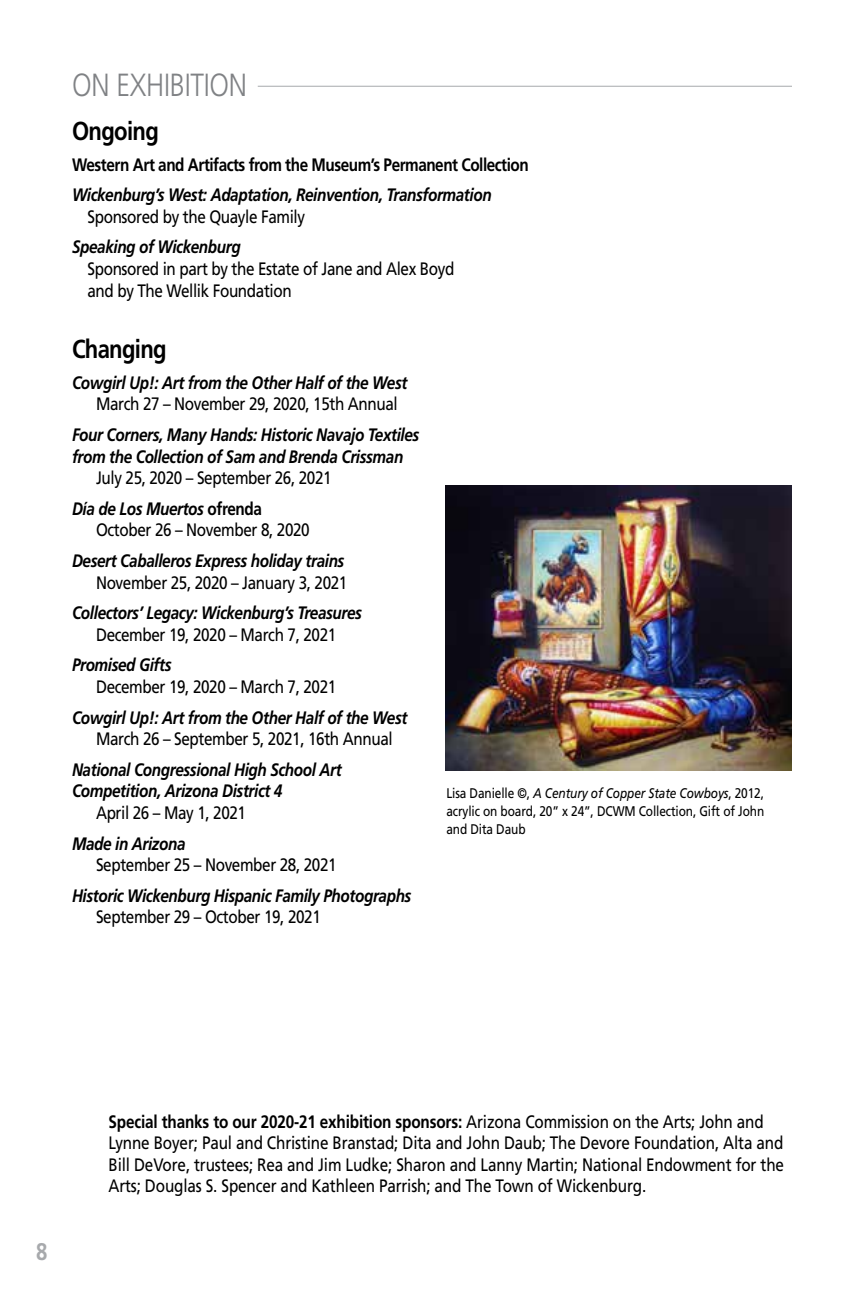
<style>
.page{position:relative;width:864px;height:1296px;background:#fff}
.page>*{position:absolute;margin:0;border:0;box-sizing:border-box;transform-origin:0 0}
.t1{font:300 32px "Frutiger LT Std";letter-spacing:-.01em;color:#808285;scale:.85 1}
.t2{font:700 26px "Frutiger LT Std";letter-spacing:-.03em;color:#000;scale:.85 1}
.t3{font:700 24px "Frutiger LT Std";color:#a7a9ac;scale:.85 1}
.t4{font:18px/21.6px "Frutiger LT Std";letter-spacing:-.025em;color:#000;scale:.85 1}
.t5{font:italic 700 18px/21.6px "Frutiger LT Std";letter-spacing:-.025em;color:#000;scale:.85 1}
.t6{font:700 18px "Frutiger LT Std";letter-spacing:-.03em;color:#000;scale:.85 1}
.t7{font:14px/18px "Frutiger LT Std";letter-spacing:-.01em;color:#000;text-align:justify;scale:.85 1}
.s1{font-weight:700;font-style:italic}
.s2{font-weight:700}
.s3{font-style:italic}
</style>
<div class="page">
<hr style="left:258px;top:86px;width:534px;height:1px;background:#a7a9ac">
<img style="left:446px;top:485px;width:346px;height:286px">
<h1 class="t1" style="left:72px;top:67px;width:207px">ON EXHIBITION</h1>
<h2 class="t2" style="left:72px;top:116px;width:104px">Ongoing</h2>
<p class="t6" style="left:72px;top:154px;width:539px">Western Art and Artifacts from the Museum’s Permanent Collection</p>
<p class="t5" style="left:72px;top:184px;width:495px">Wickenburg’s West: Adaptation, Reinvention, Transformation</p>
<p class="t4" style="left:87px;top:206px;width:258px">Sponsored by the Quayle Family</p>
<p class="t5" style="left:72px;top:236px;width:200px">Speaking of Wickenburg</p>
<p class="t4" style="left:87px;top:258px;width:433px">Sponsored in part by the Estate of Jane and Alex Boyd and by The Wellik Foundation</p>
<h2 class="t2" style="left:72px;top:334px;width:113px">Changing</h2>
<p class="t5" style="left:72px;top:372px;width:396px">Cowgirl Up!: Art from the Other Half of the West</p>
<p class="t4" style="left:96px;top:393px;width:357px">March 27 – November 29, 2020, 15th Annual</p>
<p class="t5" style="left:72px;top:424px;width:410px">Four Corners, Many Hands: Historic Navajo Textiles from the Collection of Sam and Brenda Crissman</p>
<p class="t4" style="left:72px;top:463px;width:307px;line-height:30.6px;text-indent:24px">July 25, 2020 – September 26, 2021<br><span class="s1">Día de Los Muertos</span> <span class="s2">ofrenda</span></p>
<p class="t4" style="left:96px;top:519px;width:253px">October 26 – November 8, 2020</p>
<p class="t5" style="left:72px;top:550px;width:322px">Desert Caballeros Express holiday trains</p>
<p class="t4" style="left:96px;top:572px;width:297px">November 25, 2020 – January 3, 2021</p>
<p class="t5" style="left:72px;top:602px;width:343px">Collectors’ Legacy: Wickenburg’s Treasures</p>
<p class="t4" style="left:96px;top:624px;width:284px">December 19, 2020 – March 7, 2021</p>
<p class="t5" style="left:72px;top:654px;width:119px">Promised Gifts</p>
<p class="t4" style="left:96px;top:676px;width:284px">December 19, 2020 – March 7, 2021</p>
<p class="t5" style="left:72px;top:707px;width:396px">Cowgirl Up!: Art from the Other Half of the West</p>
<p class="t4" style="left:96px;top:728px;width:351px">March 26 – September 5, 2021, 16th Annual</p>
<p class="t5" style="left:72px;top:759px;width:319px">National Congressional High School Art<br>Competition, Arizona District 4</p>
<p class="t4" style="left:96px;top:802px;width:178px">April 26 – May 1, 2021</p>
<p class="t5" style="left:72px;top:833px;width:135px">Made in Arizona</p>
<p class="t4" style="left:96px;top:854px;width:285px">September 25 – November 28, 2021</p>
<p class="t5" style="left:72px;top:885px;width:401px">Historic Wickenburg Hispanic Family Photographs</p>
<p class="t4" style="left:96px;top:906px;width:266px">September 29 – October 19, 2021</p>
<p class="t7" style="left:446px;top:784px;width:375px">Lisa Danielle ©, <span class="s3">A Century of Copper State Cowboys</span>, 2012, acrylic on board, 20” x 24”, DCWM Collection, Gift of John and Dita Daub</p>
<h3 class="t3" style="left:36px;top:1238px;width:15px">8</h3>
<p class="t4" style="left:109px;top:1111px;width:796px"><span class="s2">Special thanks to our 2020-21 exhibition sponsors:</span> Arizona Commission on the Arts; John and Lynne Boyer; Paul and Christine Branstad; Dita and John Daub; The Devore Foundation, Alta and Bill DeVore, trustees; Rea and Jim Ludke; Sharon and Lanny Martin; National Endowment for the Arts; Douglas S. Spencer and Kathleen Parrish; and The Town of Wickenburg.</p>
</div>
